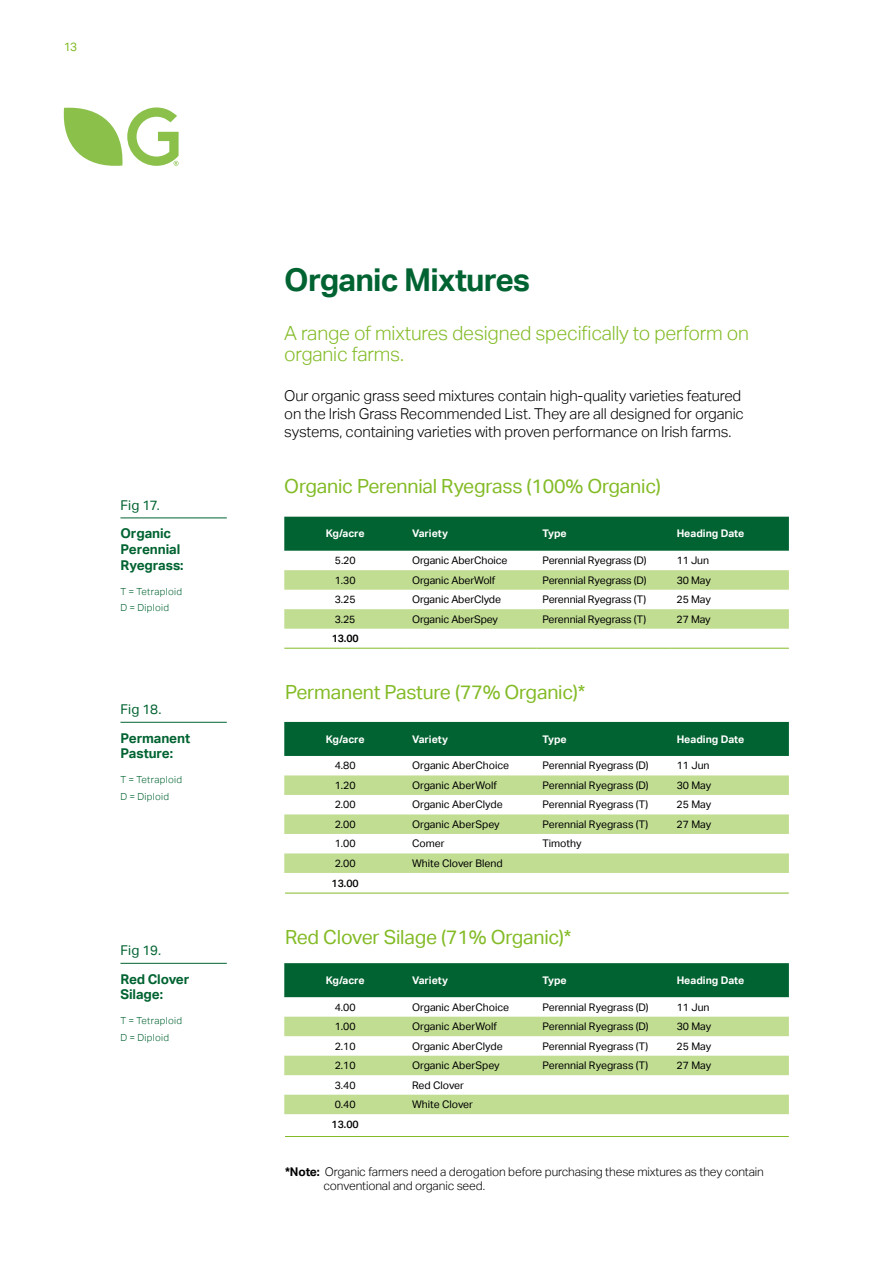
<style>
.page{position:relative;width:893px;height:1263px;background:#fff}
.page>*{position:absolute;margin:0;border:0;box-sizing:border-box;transform-origin:0 0}
.t1{font:700 31.5px "Aktiv Grotesk";letter-spacing:-.025em;color:#006331}
.t2{font:19.5px "Aktiv Grotesk";letter-spacing:-.01em;color:#83bb26}
.t3{font:300 19.5px/21px "Aktiv Grotesk";letter-spacing:-.01em;color:#83bb26}
.t4{font:300 15px/18px "Aktiv Grotesk";letter-spacing:-.01em;color:#000}
.t5{font:700 13.5px/15.8px "Aktiv Grotesk";letter-spacing:-.01em;color:#006331}
.t6{font:13.5px "Aktiv Grotesk";letter-spacing:.01em;color:#006331}
.t7{font:300 12px/14.4px "Aktiv Grotesk";letter-spacing:-.01em;color:#000}
.t8{font:12px "Aktiv Grotesk";color:#83bb26}
.t9{font:10.5px "Aktiv Grotesk";color:#000}
.t10{font:700 10.5px "Aktiv Grotesk";color:#fff}
.t11{font:500 10.5px "Aktiv Grotesk";color:#000}
.t12{font:600 10.5px "Aktiv Grotesk";color:#000}
.t13{font:300 9.75px/16.5px "Aktiv Grotesk";letter-spacing:.03em;color:#006331}
.s1{font-weight:700}
</style>
<div class="page">
<div style="left:284px;top:517px;width:505px;height:34px;background:#006331"></div>
<svg style="left:284px;top:570px;width:505px;height:20px;background:#c2dd94"></svg>
<svg style="left:284px;top:609px;width:505px;height:20px;background:#c2dd94"></svg>
<hr style="left:284px;top:648px;width:122px;height:1px;background:#83bb26">
<hr style="left:406px;top:648px;width:131px;height:1px;background:#83bb26">
<hr style="left:537px;top:648px;width:134px;height:1px;background:#83bb26">
<hr style="left:671px;top:648px;width:118px;height:1px;background:#83bb26">
<hr style="left:120px;top:517px;width:107px;height:1px;background:#006331">
<svg style="left:64px;top:107px;width:115px;height:59px"></svg>
<div style="left:284px;top:722px;width:505px;height:34px;background:#006331"></div>
<svg style="left:284px;top:775px;width:505px;height:59px"></svg>
<div style="left:284px;top:853px;width:505px;height:20px;background:#c1dd92"></div>
<hr style="left:120px;top:722px;width:107px;height:1px;background:#006331">
<hr style="left:285px;top:893px;width:504px;height:1px;background:#83bb26">
<div style="left:284px;top:963px;width:505px;height:34px;background:#006331"></div>
<div style="left:284px;top:1017px;width:505px;height:19px;background:#c1dd92"></div>
<svg style="left:284px;top:1056px;width:505px;height:58px"></svg>
<hr style="left:120px;top:963px;width:107px;height:1px;background:#006331">
<hr style="left:285px;top:1136px;width:504px;height:1px;background:#83bb26">
<p class="t8" style="left:64px;top:40px;width:15px">13</p>
<p class="t6" style="left:120px;top:497px;width:41px">Fig 17.</p>
<p class="t5" style="left:120px;top:526px;width:65px">Organic<br>Perennial<br>Ryegrass:</p>
<p class="t13" style="left:120px;top:583px;width:63px">T = Tetraploid<br>D = Diploid</p>
<p class="t6" style="left:120px;top:701px;width:43px">Fig 18.</p>
<p class="t5" style="left:120px;top:730px;width:71px">Permanent<br>Pasture:</p>
<p class="t13" style="left:120px;top:772px;width:63px">T = Tetraploid<br>D = Diploid</p>
<p class="t6" style="left:120px;top:943px;width:42px">Fig 19.</p>
<p class="t5" style="left:120px;top:971px;width:71px">Red Clover<br>Silage:</p>
<p class="t13" style="left:120px;top:1013px;width:63px">T = Tetraploid<br>D = Diploid</p>
<h1 class="t1" style="left:284px;top:262px;width:247px">Organic Mixtures</h1>
<h2 class="t3" style="left:284px;top:323px;width:466px">A range of mixtures designed specifically to perform on organic farms.</h2>
<h3 class="t4" style="left:284px;top:386px;width:461px">Our organic grass seed mixtures contain high-quality varieties featured on the Irish Grass Recommended List. They are all designed for organic systems, containing varieties with proven performance on Irish farms.</h3>
<h2 class="t2" style="left:284px;top:475px;width:378px">Organic Perennial Ryegrass (100% Organic)</h2>
<p class="t10" style="left:326px;top:528px;width:40px">Kg/acre</p>
<p class="t10" style="left:412px;top:528px;width:37px">Variety</p>
<p class="t10" style="left:543px;top:528px;width:26px">Type</p>
<p class="t10" style="left:677px;top:528px;width:69px">Heading Date</p>
<p class="t9" style="left:335px;top:554px;width:22px">5.20</p>
<p class="t9" style="left:412px;top:554px;width:97px">Organic AberChoice</p>
<p class="t9" style="left:543px;top:554px;width:105px">Perennial Ryegrass (D)</p>
<p class="t9" style="left:677px;top:554px;width:34px">11 Jun</p>
<p class="t9" style="left:335px;top:574px;width:22px">1.30</p>
<p class="t9" style="left:412px;top:574px;width:85px">Organic AberWolf</p>
<p class="t9" style="left:543px;top:574px;width:105px">Perennial Ryegrass (D)</p>
<p class="t9" style="left:677px;top:574px;width:36px">30 May</p>
<p class="t9" style="left:335px;top:593px;width:22px">3.25</p>
<p class="t9" style="left:412px;top:593px;width:90px">Organic AberClyde</p>
<p class="t9" style="left:543px;top:593px;width:105px">Perennial Ryegrass (T)</p>
<p class="t9" style="left:677px;top:593px;width:36px">25 May</p>
<p class="t9" style="left:335px;top:613px;width:22px">3.25</p>
<p class="t9" style="left:412px;top:613px;width:87px">Organic AberSpey</p>
<p class="t9" style="left:543px;top:613px;width:105px">Perennial Ryegrass (T)</p>
<p class="t9" style="left:677px;top:613px;width:36px">27 May</p>
<p class="t12" style="left:332px;top:632px;width:29px">13.00</p>
<h2 class="t2" style="left:285px;top:681px;width:302px">Permanent Pasture (77% Organic)*</h2>
<p class="t10" style="left:326px;top:733px;width:40px">Kg/acre</p>
<p class="t10" style="left:412px;top:733px;width:37px">Variety</p>
<p class="t10" style="left:543px;top:733px;width:26px">Type</p>
<p class="t10" style="left:677px;top:733px;width:69px">Heading Date</p>
<p class="t9" style="left:335px;top:760px;width:22px">4.80</p>
<p class="t9" style="left:412px;top:760px;width:99px">Organic AberChoice</p>
<p class="t9" style="left:543px;top:760px;width:108px">Perennial Ryegrass (D)</p>
<p class="t9" style="left:677px;top:760px;width:34px">11 Jun</p>
<p class="t9" style="left:335px;top:779px;width:22px">1.20</p>
<p class="t9" style="left:412px;top:779px;width:86px">Organic AberWolf</p>
<p class="t9" style="left:543px;top:779px;width:108px">Perennial Ryegrass (D)</p>
<p class="t9" style="left:677px;top:779px;width:36px">30 May</p>
<p class="t9" style="left:335px;top:799px;width:22px">2.00</p>
<p class="t9" style="left:412px;top:799px;width:92px">Organic AberClyde</p>
<p class="t9" style="left:543px;top:799px;width:107px">Perennial Ryegrass (T)</p>
<p class="t9" style="left:677px;top:799px;width:36px">25 May</p>
<p class="t9" style="left:335px;top:818px;width:22px">2.00</p>
<p class="t9" style="left:412px;top:818px;width:89px">Organic AberSpey</p>
<p class="t9" style="left:543px;top:818px;width:107px">Perennial Ryegrass (T)</p>
<p class="t9" style="left:677px;top:818px;width:36px">27 May</p>
<p class="t9" style="left:335px;top:838px;width:22px">1.00</p>
<p class="t9" style="left:412px;top:838px;width:34px">Comer</p>
<p class="t9" style="left:542px;top:838px;width:41px">Timothy</p>
<p class="t9" style="left:335px;top:857px;width:22px">2.00</p>
<p class="t9" style="left:412px;top:857px;width:92px">White Clover Blend</p>
<p class="t11" style="left:332px;top:877px;width:29px">13.00</p>
<h2 class="t2" style="left:285px;top:926px;width:288px">Red Clover Silage (71% Organic)*</h2>
<p class="t10" style="left:326px;top:974px;width:40px">Kg/acre</p>
<p class="t10" style="left:412px;top:974px;width:37px">Variety</p>
<p class="t10" style="left:543px;top:974px;width:26px">Type</p>
<p class="t10" style="left:677px;top:974px;width:69px">Heading Date</p>
<p class="t9" style="left:335px;top:1001px;width:22px">4.00</p>
<p class="t9" style="left:412px;top:1001px;width:99px">Organic AberChoice</p>
<p class="t9" style="left:543px;top:1001px;width:108px">Perennial Ryegrass (D)</p>
<p class="t9" style="left:677px;top:1001px;width:34px">11 Jun</p>
<p class="t9" style="left:335px;top:1020px;width:22px">1.00</p>
<p class="t9" style="left:412px;top:1020px;width:86px">Organic AberWolf</p>
<p class="t9" style="left:543px;top:1020px;width:108px">Perennial Ryegrass (D)</p>
<p class="t9" style="left:677px;top:1020px;width:36px">30 May</p>
<p class="t9" style="left:335px;top:1040px;width:22px">2.10</p>
<p class="t9" style="left:412px;top:1040px;width:92px">Organic AberClyde</p>
<p class="t9" style="left:543px;top:1040px;width:107px">Perennial Ryegrass (T)</p>
<p class="t9" style="left:677px;top:1040px;width:36px">25 May</p>
<p class="t9" style="left:335px;top:1059px;width:22px">2.10</p>
<p class="t9" style="left:412px;top:1059px;width:89px">Organic AberSpey</p>
<p class="t9" style="left:543px;top:1059px;width:107px">Perennial Ryegrass (T)</p>
<p class="t9" style="left:677px;top:1059px;width:36px">27 May</p>
<p class="t9" style="left:335px;top:1079px;width:22px">3.40</p>
<p class="t9" style="left:412px;top:1079px;width:53px">Red Clover</p>
<p class="t9" style="left:335px;top:1098px;width:22px">0.40</p>
<p class="t9" style="left:412px;top:1098px;width:62px">White Clover</p>
<p class="t11" style="left:332px;top:1118px;width:29px">13.00</p>
<p class="t7" style="left:323px;top:1164px;width:442px;text-indent:-38px"><span class="s1">*Note:</span> Organic farmers need a derogation before purchasing these mixtures as they contain conventional and organic seed.</p>
</div>
